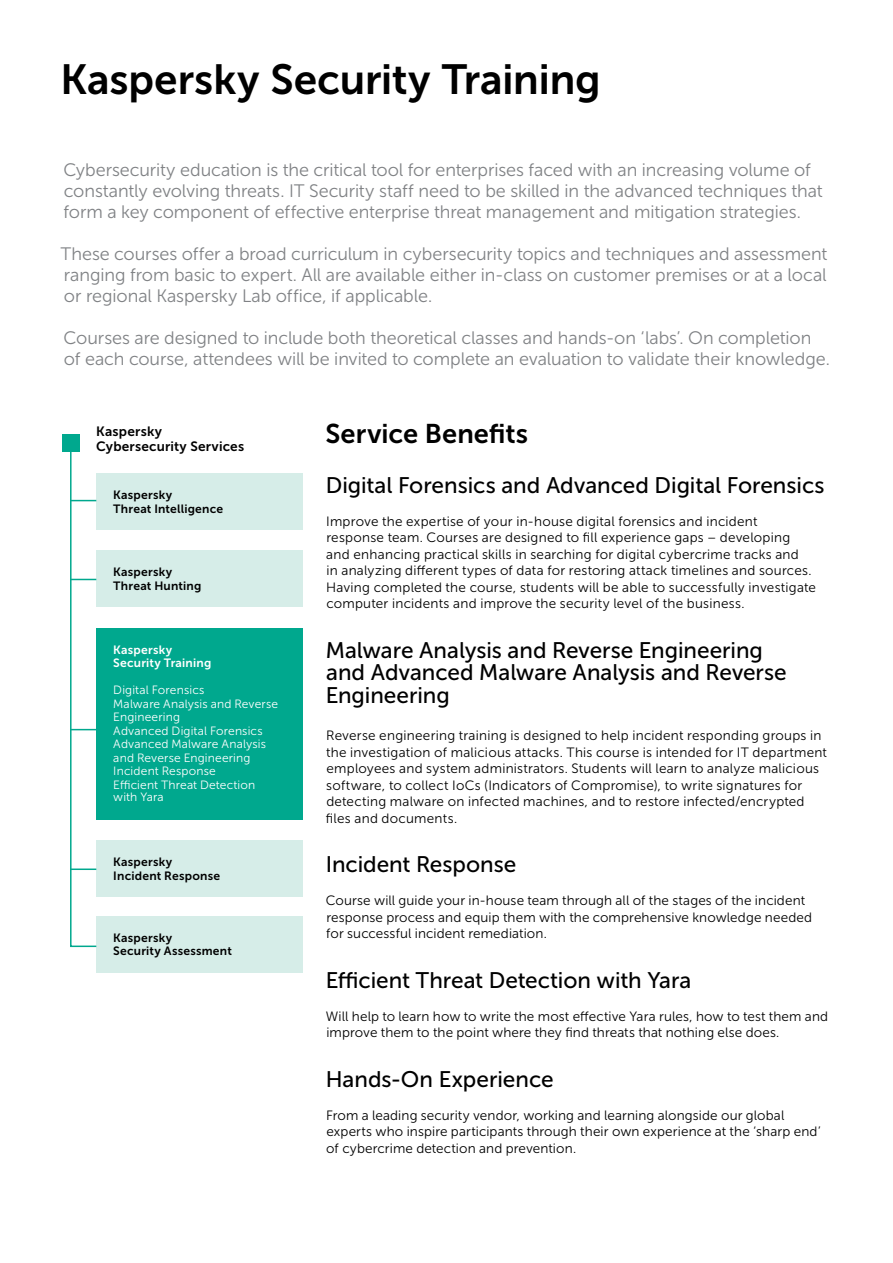
<style>
.page{position:relative;width:893px;height:1263px;background:#fff}
.page>*{position:absolute;margin:0;border:0;box-sizing:border-box;transform-origin:0 0}
.t1{font:42px "Museo Sans Cyrl 700";letter-spacing:-.005em;color:#000}
.t2{font:27px "Museo Sans Cyrl 700";color:#000}
.t3{font:22.5px/22.5px "Museo Sans Cyrl 500";color:#000}
.t4{font:18px/21px "Museo Sans Cyrl 300";letter-spacing:-.005em;color:#808285}
.t5{font:13.5px/16.5px "Museo Sans Cyrl 300";letter-spacing:.015em;color:#000}
.t6{font:13.5px/15px "Museo Sans Cyrl 700";letter-spacing:.015em;color:#000}
.t7{font:12px/13.5px "Museo Sans Cyrl 300";letter-spacing:.015em;color:#fff}
.t8{font:12px/13.5px "Museo Sans Cyrl 700";letter-spacing:.02em;color:#000}
.t9{font:12px/13.5px "Museo Sans Cyrl 700";letter-spacing:.02em;color:#fff}
</style>
<div class="page">
<div style="left:96px;top:628px;width:207px;height:191px;background:#00a88e"></div>
<div style="left:96px;top:550px;width:207px;height:57px;background:#d6ede8"></div>
<div style="left:96px;top:840px;width:207px;height:57px;background:#d6ede8"></div>
<div style="left:96px;top:916px;width:207px;height:56px;background:#d6ede8"></div>
<div style="left:96px;top:473px;width:207px;height:57px;background:#d6ede8"></div>
<div style="left:62px;top:434px;width:17px;height:17px;background:#00a88e"></div>
<svg style="left:69px;top:441px;width:29px;height:507px"></svg>
<hr style="left:70px;top:868px;width:26px;height:2px;background:#00a88e">
<h1 class="t1" style="left:61px;top:57px;width:542px">Kaspersky Security Training</h1>
<p class="t4" style="left:64px;top:160px;width:761px">Cybersecurity education is the critical tool for enterprises faced with an increasing volume of constantly evolving threats. IT Security staff need to be skilled in the advanced techniques that form a key component of effective enterprise threat management and mitigation strategies.</p>
<p class="t4" style="left:60px;top:244px;width:768px;text-align:justify">These courses offer a broad curriculum in cybersecurity topics and techniques and assessment ranging from basic to expert. All are available either in-class on customer premises or at a local or regional Kaspersky Lab office, if applicable.</p>
<h3 class="t4" style="left:64px;top:328px;width:768px">Courses are designed to include both theoretical classes and hands-on ‘labs’. On completion of each course, attendees will be invited to complete an evaluation to validate their knowledge.</h3>
<p class="t6" style="left:96px;top:424px;width:149px">Kaspersky<br>Cybersecurity Services</p>
<p class="t8" style="left:113px;top:488px;width:111px">Kaspersky<br>Threat Intelligence</p>
<p class="t8" style="left:113px;top:566px;width:90px">Kaspersky<br>Threat Hunting</p>
<p class="t9" style="left:113px;top:643px;width:100px">Kaspersky<br>Security Training</p>
<p class="t7" style="left:113px;top:684px;width:166px">Digital Forensics<br>Malware Analysis and Reverse<br>Engineering<br>Advanced Digital Forensics<br>Advanced Malware Analysis and Reverse Engineering<br>Incident Response<br>Efficient Threat Detection</p>
<p class="t7" style="left:113px;top:790px;width:52px">with Yara</p>
<p class="t8" style="left:113px;top:855px;width:108px">Kaspersky<br>Incident Response</p>
<p class="t8" style="left:113px;top:931px;width:120px">Kaspersky<br>Security Assessment</p>
<h2 class="t2" style="left:326px;top:419px;width:204px">Service Benefits</h2>
<h3 class="t3" style="left:326px;top:474px;width:500px">Digital Forensics and Advanced Digital Forensics</h3>
<p class="t5" style="left:326px;top:513px;width:491px">Improve the expertise of your in-house digital forensics and incident response team. Courses are designed to fill experience gaps – developing and enhancing practical skills in searching for digital cybercrime tracks and<br>in analyzing different types of data for restoring attack timelines and sources.<br>Having completed the course, students will be able to successfully investigate computer incidents and improve the security level of the business.</p>
<h3 class="t3" style="left:326px;top:639px;width:462px">Malware Analysis and Reverse Engineering and Advanced Malware Analysis and Reverse<br>Engineering</h3>
<p class="t5" style="left:326px;top:728px;width:503px">Reverse engineering training is designed to help incident responding groups in the investigation of malicious attacks. This course is intended for IT department employees and system administrators. Students will learn to analyze malicious software, to collect IoCs (Indicators of Compromise), to write signatures for detecting malware on infected machines, and to restore infected/encrypted files and documents.</p>
<h3 class="t3" style="left:326px;top:853px;width:192px">Incident Response</h3>
<p class="t5" style="left:326px;top:893px;width:488px">Course will guide your in-house team through all of the stages of the incident response process and equip them with the comprehensive knowledge needed for successful incident remediation.</p>
<h3 class="t3" style="left:326px;top:969px;width:367px">Efficient Threat Detection with Yara</h3>
<p class="t5" style="left:326px;top:1008px;width:504px">Will help to learn how to write the most effective Yara rules, how to test them and improve them to the point where they find threats that nothing else does.</p>
<h3 class="t3" style="left:326px;top:1068px;width:229px">Hands-On Experience</h3>
<p class="t5" style="left:326px;top:1107px;width:496px">From a leading security vendor, working and learning alongside our global experts who inspire participants through their own experience at the ‘sharp end’ of cybercrime detection and prevention.</p>
</div>
